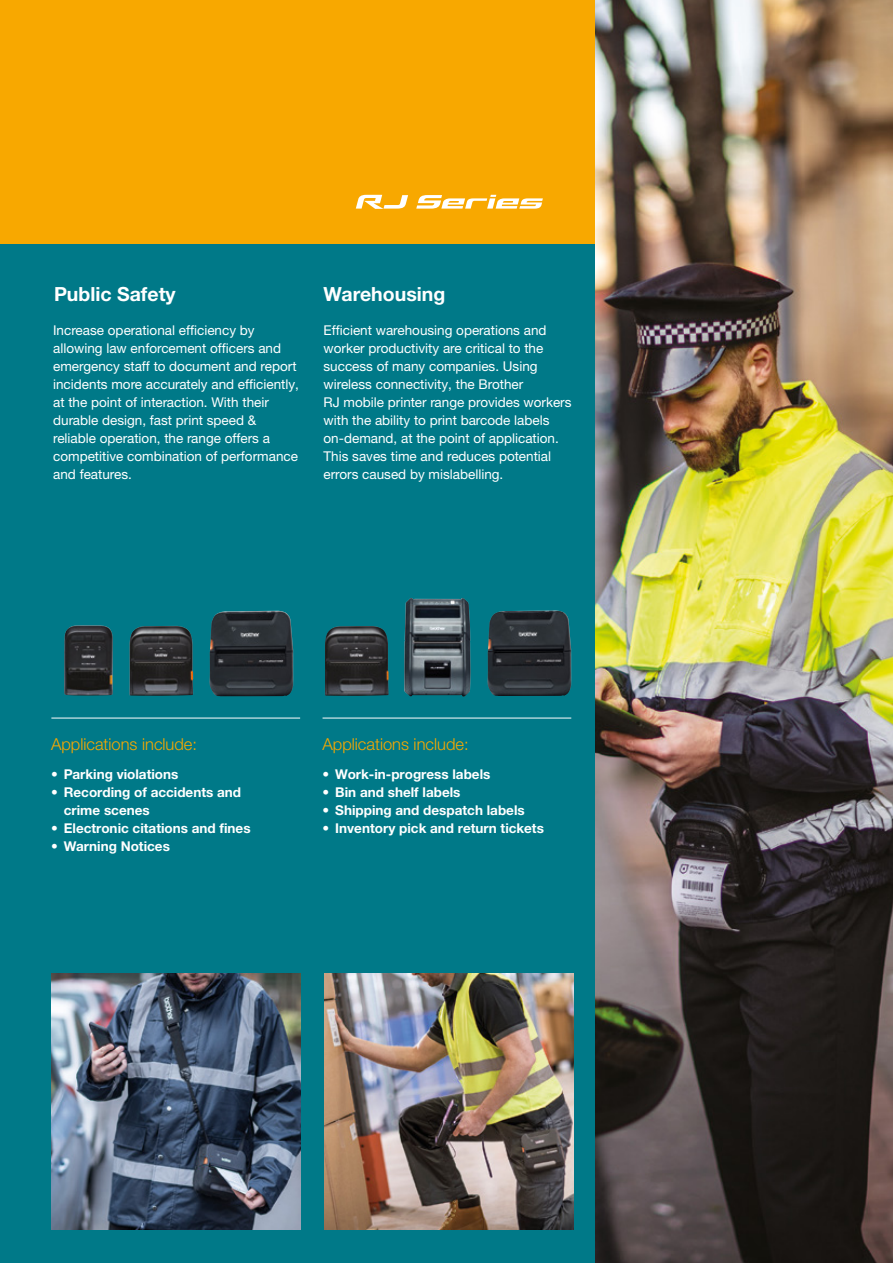
<style>
.page{position:relative;width:893px;height:1263px;background:#fff}
.page>*{position:absolute;margin:0;border:0;box-sizing:border-box;transform-origin:0 0}
.t1{font:700 19.5px "Helvetica Neue LTW1 G";color:#fff}
.t2{font:300 16.5px "Helvetica Neue LTW1 G";color:#f8a800}
.t3{font:13.5px/18px "Helvetica Neue LTW1 G";color:#fff}
.t4{font:700 13.5px/18px "Helvetica Neue LTW1 G";color:#fff}
</style>
<div class="page">
<div style="left:0;top:0;width:595px;height:244px;background:#f8a800"></div>
<div style="left:0;top:244px;width:595px;height:1019px;background:#007988"></div>
<img style="left:51px;top:974px;width:249px;height:255px">
<img style="left:324px;top:974px;width:250px;height:255px">
<img style="left:595px;top:0;width:298px;height:1263px">
<hr style="left:51px;top:718px;width:249px;height:1px;background:#fff">
<hr style="left:323px;top:718px;width:248px;height:1px;background:#fff">
<svg style="left:356px;top:195px;width:52px;height:14px"></svg>
<svg style="left:416px;top:195px;width:127px;height:14px"></svg>
<img style="left:129px;top:626px;width:64px;height:70px">
<img style="left:325px;top:626px;width:64px;height:70px">
<img style="left:404px;top:598px;width:67px;height:98px">
<img style="left:209px;top:611px;width:84px;height:85px">
<img style="left:487px;top:610px;width:84px;height:86px">
<img style="left:64px;top:625px;width:49px;height:71px">
<h1 class="t1" style="left:54px;top:282px;width:123px">Public Safety</h1>
<p class="t3" style="left:53px;top:321px;width:247px">Increase operational efficiency by allowing law enforcement officers and emergency staff to document and report incidents more accurately and efficiently, at the point of interaction. With their durable design, fast print speed &amp; reliable operation, the range offers a competitive combination of performance and features.</p>
<h1 class="t1" style="left:324px;top:282px;width:123px">Warehousing</h1>
<p class="t3" style="left:324px;top:321px;width:249px">Efficient warehousing operations and worker productivity are critical to the success of many companies. Using wireless connectivity, the Brother<br>RJ mobile printer range provides workers with the ability to print barcode labels on-demand, at the point of application.<br>This saves time and reduces potential errors caused by mislabelling.</p>
<p class="t2" style="left:51px;top:734px;width:148px">Applications include:</p>
<p class="t4" style="left:51px;top:765px;width:129px">• Parking violations</p>
<p class="t4" style="left:64px;top:783px;width:179px;text-indent:-13px">• Recording of accidents and crime scenes</p>
<p class="t4" style="left:51px;top:819px;width:201px">• Electronic citations and fines</p>
<p class="t4" style="left:51px;top:837px;width:120px">• Warning Notices</p>
<p class="t2" style="left:323px;top:734px;width:148px">Applications include:</p>
<p class="t4" style="left:323px;top:765px;width:169px">• Work-in-progress labels</p>
<p class="t4" style="left:323px;top:783px;width:139px">• Bin and shelf labels</p>
<p class="t4" style="left:323px;top:801px;width:204px">• Shipping and despatch labels</p>
<p class="t4" style="left:323px;top:819px;width:223px">• Inventory pick and return tickets</p>
</div>
